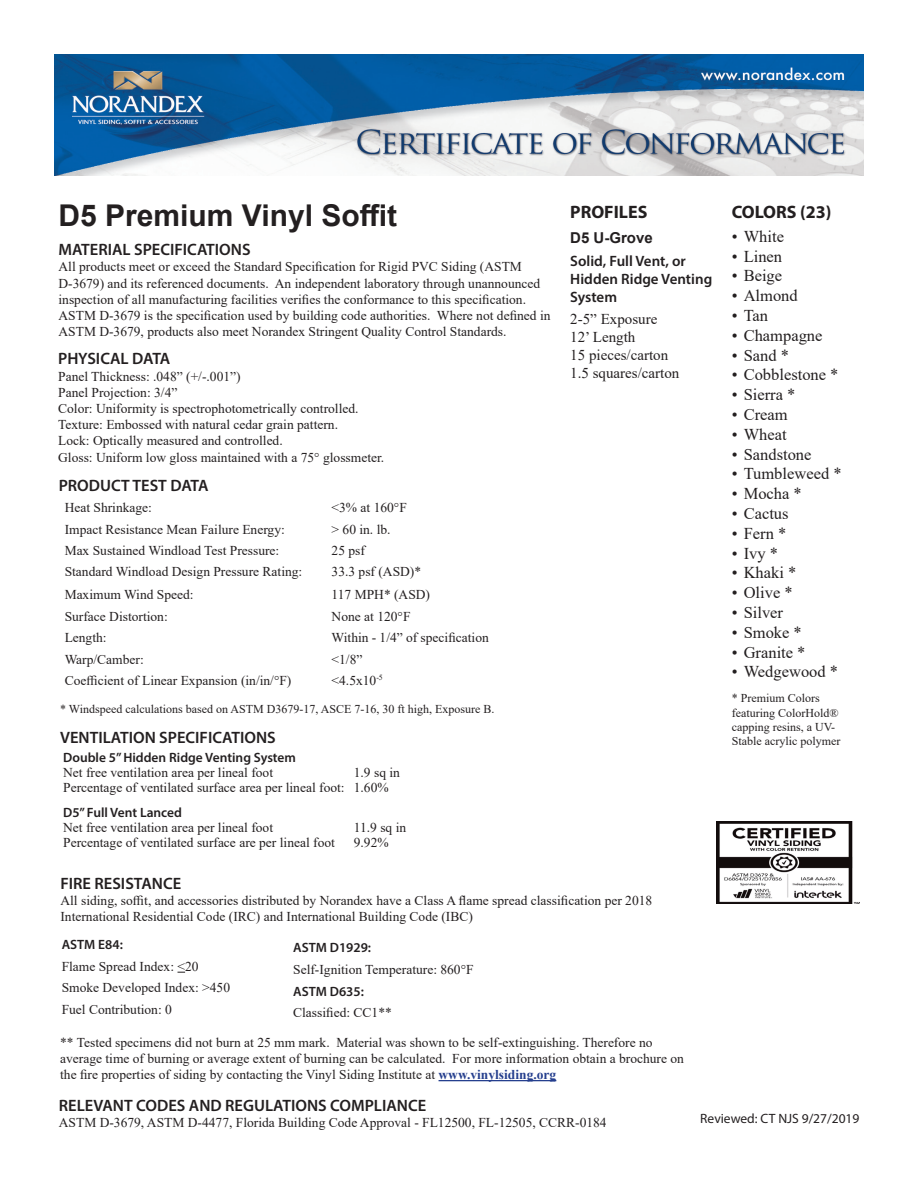
<style>
.page{position:relative;width:918px;height:1188px;background:#fff}
.page>*{position:absolute;margin:0;border:0;box-sizing:border-box;transform-origin:0 0}
.t1{font:700 30px "Arial";color:#231f20}
.t2{font:700 18px "Myriad Pro";color:#231f20}
.t3{font:16.5px "Times New Roman";color:#231f20}
.t4{font:600 16.5px "Myriad Pro";color:#231f20}
.t5{font:15px "Times New Roman";color:#231f20}
.t6{font:600 15px/18px "Myriad Pro";color:#231f20}
.t7{font:700 15px "Arial";color:#231f20}
.t8{font:13.5px/16.2px "Times New Roman";color:#231f20}
.t9{font:600 13.5px "Myriad Pro";color:#231f20}
.t10{font:13.5px "Myriad Pro";color:#231f20}
.t11{font:12px/14.4px "Times New Roman";color:#231f20}
.s1{font-weight:700;color:#253f8e}
</style>
<div class="page">
<img style="left:54px;top:54px;width:810px;height:122px">
<img style="left:716px;top:821px;width:143px;height:83px">
<hr style="left:439px;top:1080px;width:117px;height:1px;background:#253f8e">
<p class="t1" style="left:58px;top:194px;width:340px">D5 Premium Vinyl Soffit</p>
<p class="t4" style="left:58px;top:239px;width:194px">MATERIAL SPECIFICATIONS</p>
<p class="t8" style="left:58px;top:258px;width:494px">All products meet or exceed the Standard Specification for Rigid PVC Siding (ASTM D-3679) and its referenced documents. An independent laboratory through unannounced inspection of all manufacturing facilities verifies the conformance to this specification.<br>ASTM D-3679 is the specification used by building code authorities. Where not defined in ASTM D-3679, products also meet Norandex Stringent Quality Control Standards.</p>
<p class="t4" style="left:58px;top:348px;width:114px">PHYSICAL DATA</p>
<p class="t8" style="left:58px;top:368px;width:184px">Panel Thickness: .048” (+/-.001”)</p>
<p class="t8" style="left:58px;top:384px;width:121px">Panel Projection: 3/4”</p>
<p class="t8" style="left:58px;top:400px;width:302px">Color: Uniformity is spectrophotometrically controlled.</p>
<p class="t8" style="left:58px;top:416px;width:281px">Texture: Embossed with natural cedar grain pattern.</p>
<p class="t8" style="left:58px;top:432px;width:226px">Lock: Optically measured and controlled.</p>
<p class="t8" style="left:58px;top:449px;width:327px">Gloss: Uniform low gloss maintained with a 75° glossmeter.</p>
<p class="t4" style="left:59px;top:475px;width:151px">PRODUCT TEST DATA</p>
<p class="t8" style="left:65px;top:499px;width:89px">Heat Shrinkage:</p>
<p class="t8" style="left:332px;top:499px;width:77px">&lt;3% at 160°F</p>
<p class="t8" style="left:65px;top:521px;width:222px">Impact Resistance Mean Failure Energy:</p>
<p class="t8" style="left:332px;top:521px;width:60px">&gt; 60 in. lb.</p>
<p class="t8" style="left:65px;top:542px;width:216px">Max Sustained Windload Test Pressure:</p>
<p class="t8" style="left:332px;top:542px;width:35px">25 psf</p>
<p class="t8" style="left:65px;top:563px;width:239px">Standard Windload Design Pressure Rating:</p>
<p class="t8" style="left:332px;top:563px;width:91px">33.3 psf (ASD)*</p>
<p class="t8" style="left:65px;top:586px;width:130px">Maximum Wind Speed:</p>
<p class="t8" style="left:332px;top:586px;width:100px">117 MPH* (ASD)</p>
<p class="t8" style="left:65px;top:608px;width:105px">Surface Distortion:</p>
<p class="t8" style="left:332px;top:608px;width:80px">None at 120°F</p>
<p class="t8" style="left:65px;top:629px;width:43px">Length:</p>
<p class="t8" style="left:332px;top:629px;width:159px">Within - 1/4” of specification</p>
<p class="t8" style="left:65px;top:651px;width:81px">Warp/Camber:</p>
<p class="t8" style="left:332px;top:651px;width:32px">&lt;1/8”</p>
<p class="t8" style="left:65px;top:672px;width:228px">Coefficient of Linear Expansion (in/in/°F)</p>
<p class="t8" style="left:332px;top:672px;width:53px">&lt;4.5x10<sup>-5</sup></p>
<p class="t11" style="left:60px;top:701px;width:436px">* Windspeed calculations based on ASTM D3679-17, ASCE 7-16, 30 ft high, Exposure B.</p>
<p class="t4" style="left:60px;top:727px;width:217px">VENTILATION SPECIFICATIONS</p>
<p class="t9" style="left:63px;top:749px;width:234px">Double 5” Hidden Ridge Venting System</p>
<p class="t8" style="left:63px;top:764px;width:211px">Net free ventilation area per lineal foot</p>
<p class="t8" style="left:354px;top:764px;width:48px">1.9 sq in</p>
<p class="t8" style="left:63px;top:779px;width:283px">Percentage of ventilated surface area per lineal foot:</p>
<p class="t8" style="left:354px;top:779px;width:36px">1.60%</p>
<p class="t9" style="left:63px;top:804px;width:120px">D5” Full Vent Lanced</p>
<p class="t8" style="left:63px;top:819px;width:211px">Net free ventilation area per lineal foot</p>
<p class="t8" style="left:354px;top:819px;width:54px">11.9 sq in</p>
<p class="t8" style="left:63px;top:834px;width:273px">Percentage of ventilated surface are per lineal foot</p>
<p class="t8" style="left:354px;top:834px;width:36px">9.92%</p>
<p class="t2" style="left:570px;top:200px;width:79px">PROFILES</p>
<p class="t7" style="left:570px;top:227px;width:84px">D5 U-Grove</p>
<p class="t6" style="left:570px;top:251px;width:143px">Solid, Full Vent, or<br>Hidden Ridge Venting<br>System</p>
<p class="t5" style="left:570px;top:308px;width:89px">2-5” Exposure</p>
<p class="t5" style="left:570px;top:326px;width:67px">12’ Length</p>
<p class="t5" style="left:570px;top:344px;width:99px">15 pieces/carton</p>
<p class="t5" style="left:570px;top:362px;width:111px">1.5 squares/carton</p>
<p class="t4" style="left:60px;top:873px;width:122px">FIRE RESISTANCE</p>
<p class="t8" style="left:60px;top:892px;width:593px">All siding, soffit, and accessories distributed by Norandex have a Class A flame spread classification per 2018<br>International Residential Code (IRC) and International Building Code (IBC)</p>
<p class="t9" style="left:62px;top:936px;width:63px">ASTM E84:</p>
<p class="t9" style="left:293px;top:939px;width:79px">ASTM D1929:</p>
<p class="t8" style="left:62px;top:958px;width:138px">Flame Spread Index: &lt;20</p>
<p class="t8" style="left:293px;top:961px;width:182px">Self-Ignition Temperature: 860°F</p>
<p class="t8" style="left:62px;top:979px;width:170px">Smoke Developed Index: &gt;450</p>
<p class="t9" style="left:293px;top:983px;width:72px">ASTM D635:</p>
<p class="t8" style="left:62px;top:1001px;width:112px">Fuel Contribution: 0</p>
<p class="t8" style="left:293px;top:1004px;width:100px">Classified: CC1**</p>
<p class="t8" style="left:60px;top:1034px;width:625px">** Tested specimens did not burn at 25 mm mark. Material was shown to be self-extinguishing. Therefore no average time of burning or average extent of burning can be calculated. For more information obtain a brochure on the fire properties of siding by contacting the Vinyl Siding Institute at <span class="s1">www.vinylsiding.org</span></p>
<p class="t2" style="left:732px;top:200px;width:101px">COLORS (23)</p>
<p class="t3" style="left:732px;top:225px;width:54px">• White</p>
<p class="t3" style="left:732px;top:244px;width:52px">• Linen</p>
<p class="t3" style="left:732px;top:264px;width:52px">• Beige</p>
<p class="t3" style="left:732px;top:284px;width:68px">• Almond</p>
<p class="t3" style="left:732px;top:304px;width:38px">• Tan</p>
<p class="t3" style="left:732px;top:324px;width:92px">• Champagne</p>
<p class="t3" style="left:732px;top:343px;width:59px">• Sand *</p>
<p class="t3" style="left:732px;top:363px;width:108px">• Cobblestone *</p>
<p class="t3" style="left:732px;top:383px;width:65px">• Sierra *</p>
<p class="t3" style="left:732px;top:403px;width:57px">• Cream</p>
<p class="t3" style="left:732px;top:423px;width:57px">• Wheat</p>
<p class="t3" style="left:732px;top:442px;width:81px">• Sandstone</p>
<p class="t3" style="left:732px;top:462px;width:111px">• Tumbleweed *</p>
<p class="t3" style="left:732px;top:482px;width:72px">• Mocha *</p>
<p class="t3" style="left:732px;top:502px;width:58px">• Cactus</p>
<p class="t3" style="left:732px;top:522px;width:56px">• Fern *</p>
<p class="t3" style="left:732px;top:541px;width:48px">• Ivy *</p>
<p class="t3" style="left:732px;top:561px;width:66px">• Khaki *</p>
<p class="t3" style="left:732px;top:581px;width:63px">• Olive *</p>
<p class="t3" style="left:732px;top:601px;width:53px">• Silver</p>
<p class="t3" style="left:732px;top:621px;width:72px">• Smoke *</p>
<p class="t3" style="left:732px;top:640px;width:75px">• Granite *</p>
<p class="t3" style="left:732px;top:660px;width:108px">• Wedgewood *</p>
<p class="t11" style="left:732px;top:691px;width:110px">* Premium Colors featuring ColorHold® capping resins, a UV-<br>Stable acrylic polymer</p>
<p class="t4" style="left:59px;top:1095px;width:369px">RELEVANT CODES AND REGULATIONS COMPLIANCE</p>
<p class="t8" style="left:59px;top:1114px;width:549px">ASTM D-3679, ASTM D-4477, Florida Building Code Approval - FL12500, FL-12505, CCRR-0184</p>
<p class="t10" style="left:700px;top:1111px;width:161px">Reviewed: CT NJS 9/27/2019</p>
</div>
